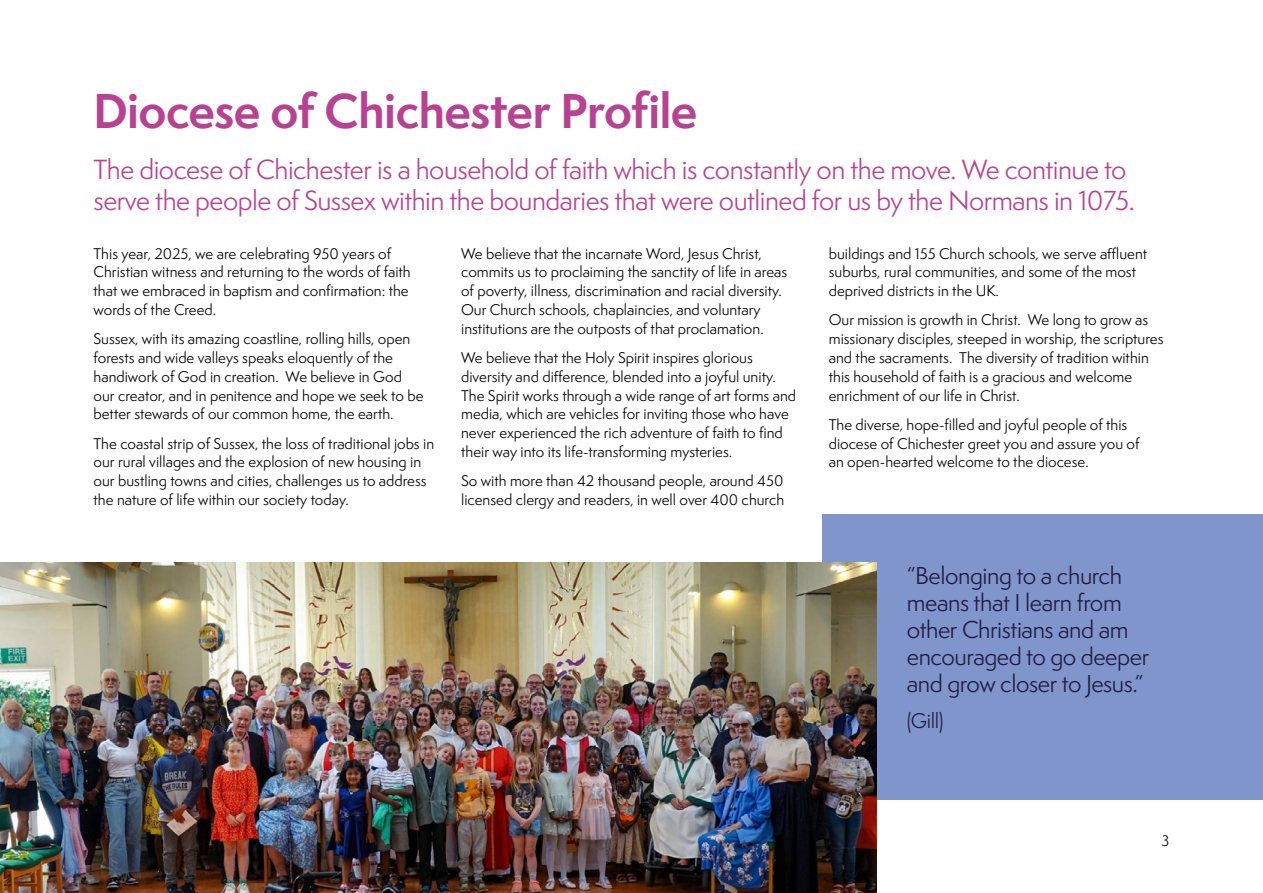
<style>
.page{position:relative;width:1263px;height:893px;background:#fff}
.page>*{position:absolute;margin:0;border:0;box-sizing:border-box;transform-origin:0 0}
.Heading_1{font:700 45px "Semplicita Pro";letter-spacing:-.01em;color:#b84191}
.Intro{font:25.5px/30.6px "Semplicita Pro";letter-spacing:-.02em;color:#b84191}
.Intro-2{font:22.5px/27px "Semplicita Pro";letter-spacing:-.02em;color:#221a41}
.Intro-3{font:19.5px "Semplicita Pro";color:#221a41}
.Body_Copy{font:14.25px/18.8px "Semplicita Pro";color:#000}
</style>
<div class="page">
<div style="left:823px;top:514px;width:440px;height:285px;background:#7f95cc"></div>
<img style="left:0;top:562px;width:877px;height:331px">
<p class="Heading_1" style="left:94px;top:77px;width:605px">Diocese of Chichester Profile</p>
<p class="Intro" style="left:94px;top:154px;width:1043px">The diocese of Chichester is a household of faith which is constantly on the move. We continue to serve the people of Sussex within the boundaries that were outlined for us by the Normans in 1075.</p>
<p class="Body_Copy" style="left:94px;top:244px;width:319px">This year, 2025, we are celebrating 950 years of Christian witness and returning to the words of faith that we embraced in baptism and confirmation: the words of the Creed.</p>
<p class="Body_Copy" style="left:94px;top:329px;width:331px">Sussex, with its amazing coastline, rolling hills, open forests and wide valleys speaks eloquently of the handiwork of God in creation. We believe in God our creator, and in penitence and hope we seek to be better stewards of our common home, the earth.</p>
<p class="Body_Copy" style="left:94px;top:434px;width:342px">The coastal strip of Sussex, the loss of traditional jobs in our rural villages and the explosion of new housing in our bustling towns and cities, challenges us to address the nature of life within our society today.</p>
<p class="Body_Copy" style="left:461px;top:244px;width:328px">We believe that the incarnate Word, Jesus Christ, commits us to proclaiming the sanctity of life in areas of poverty, illness, discrimination and racial diversity.<br>Our Church schools, chaplaincies, and voluntary institutions are the outposts of that proclamation.</p>
<p class="Body_Copy" style="left:461px;top:348px;width:336px">We believe that the Holy Spirit inspires glorious diversity and difference, blended into a joyful unity.<br>The Spirit works through a wide range of art forms and media, which are vehicles for inviting those who have never experienced the rich adventure of faith to find their way into its life-transforming mysteries.</p>
<p class="Body_Copy" style="left:461px;top:471px;width:325px">So with more than 42 thousand people, around 450 licensed clergy and readers, in well over 400 church</p>
<p class="Body_Copy" style="left:829px;top:244px;width:320px">buildings and 155 Church schools, we serve affluent suburbs, rural communities, and some of the most deprived districts in the UK.</p>
<p class="Body_Copy" style="left:829px;top:311px;width:336px">Our mission is growth in Christ. We long to grow as missionary disciples, steeped in worship, the scriptures and the sacraments. The diversity of tradition within this household of faith is a gracious and welcome enrichment of our life in Christ.</p>
<p class="Body_Copy" style="left:829px;top:415px;width:312px">The diverse, hope-filled and joyful people of this diocese of Chichester greet you and assure you of an open-hearted welcome to the diocese.</p>
<p class="Intro-2" style="left:907px;top:562px;width:244px">“Belonging to a church means that I learn from other Christians and am encouraged to go deeper and grow closer to Jesus.”</p>
<p class="Intro-3" style="left:907px;top:707px;width:38px">(Gill)</p>
<p class="Body_Copy" style="left:1161px;top:831px;width:9px">3</p>
</div>
